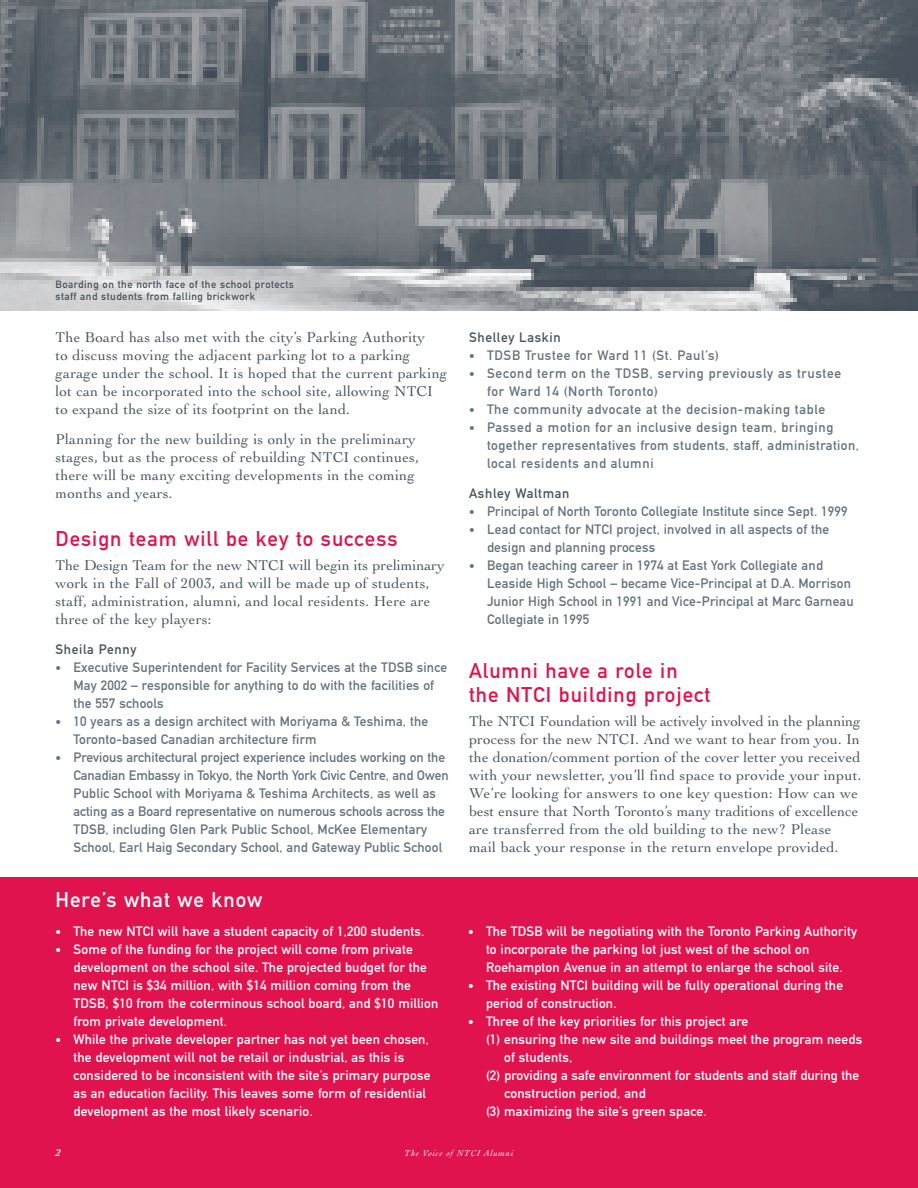
<style>
.page{position:relative;width:918px;height:1188px;background:#fff}
.page>*{position:absolute;margin:0;border:0;box-sizing:border-box;transform-origin:0 0}
.t1{font:21px/24px "DIN Mittelschrift";letter-spacing:.05em;color:#e1134f}
.t2{font:21px "DIN Mittelschrift";letter-spacing:.05em;color:#fff}
.t3{font:15px/18px "Cochin";letter-spacing:.015em;color:#455560}
.t4{font:13.5px/18px "DIN Mittelschrift";letter-spacing:.015em;color:#fff}
.t5{font:13.5px/18px "DIN Mittelschrift";letter-spacing:.015em;color:#64747f}
.t6{font:13.5px/18px "DIN Mittelschrift";letter-spacing:.05em;color:#64747f}
.t7{font:13.5px/18px "DIN Mittelschrift";letter-spacing:.055em;color:#64747f}
.t8{font:13.5px "DIN Mittelschrift";letter-spacing:.05em;color:#455560}
.t9{font:10.5px/12px "DIN Mittelschrift";letter-spacing:.05em;color:#455560}
.t10{font:italic 700 10.5px "Cochin";color:#fff}
.t11{font:italic 9px "Cochin";letter-spacing:.09em;color:#fff}
.s1{font-size:11.25px}
</style>
<div class="page">
<div style="left:0;top:878px;width:918px;height:310px;background:#e1134f"></div>
<img style="left:0;top:0;width:918px;height:310px">
<p class="t9" style="left:56px;top:279px;width:240px">Boarding on the north face of the school protects staff and students from falling brickwork</p>
<p class="t3" style="left:56px;top:329px;width:393px">The Board has also met with the city’s Parking Authority<br>to discuss moving the adjacent parking lot to a parking garage under the school. It is hoped that the current parking lot can be incorporated into the school site, allowing NTCI to expand the size of its footprint on the land.</p>
<p class="t3" style="left:56px;top:431px;width:365px">Planning for the new building is only in the preliminary stages, but as the process of rebuilding NTCI continues, there will be many exciting developments in the coming months and years.</p>
<h1 class="t1" style="left:56px;top:529px;width:344px">Design team will be key to success</h1>
<p class="t3" style="left:56px;top:557px;width:391px">The Design Team for the new NTCI will begin its preliminary work in the Fall of 2003, and will be made up of students, staff, administration, alumni, and local residents. Here are three of the key players:</p>
<p class="t8" style="left:56px;top:644px;width:82px">Sheila Penny</p>
<p class="t5" style="left:74px;top:660px;width:375px;text-indent:-18px"><span class="s1">•</span> Executive Superintendent for Facility Services at the TDSB since<br>May 2002 – responsible for anything to do with the facilities of the 557 schools</p>
<p class="t5" style="left:74px;top:714px;width:356px;text-indent:-18px"><span class="s1">•</span> 10 years as a design architect with Moriyama &amp; Teshima, the<br>Toronto-based Canadian architecture firm</p>
<p class="t5" style="left:74px;top:750px;width:377px;text-indent:-18px"><span class="s1">•</span> Previous architectural project experience includes working on the Canadian Embassy in Tokyo, the North York Civic Centre, and Owen Public School with Moriyama &amp; Teshima Architects, as well as acting as a Board representative on numerous schools across the TDSB, including Glen Park Public School, McKee Elementary School, Earl Haig Secondary School, and Gateway Public School</p>
<h1 class="t2" style="left:56px;top:892px;width:208px">Here’s what we know</h1>
<p class="t4" style="left:56px;top:924px;width:370px"><span class="s1">•</span> The new NTCI will have a student capacity of 1,200 students.</p>
<p class="t4" style="left:74px;top:942px;width:366px;text-indent:-18px"><span class="s1">•</span> Some of the funding for the project will come from private development on the school site. The projected budget for the new NTCI is $34 million, with $14 million coming from the TDSB, $10 from the coterminous school board, and $10 million from private development.</p>
<p class="t4" style="left:74px;top:1032px;width:358px;text-indent:-18px"><span class="s1">•</span> While the private developer partner has not yet been chosen, the development will not be retail or industrial, as this is considered to be inconsistent with the site’s primary purpose as an education facility. This leaves some form of residential development as the most likely scenario.</p>
<p class="t8" style="left:469px;top:332px;width:93px">Shelley Laskin</p>
<p class="t6" style="left:469px;top:348px;width:251px"><span class="s1">•</span> TDSB Trustee for Ward 11 (St. Paul’s)</p>
<p class="t7" style="left:487px;top:366px;width:356px;text-indent:-18px"><span class="s1">•</span> Second term on the TDSB, serving previously as trustee for Ward 14 (North Toronto)</p>
<p class="t6" style="left:469px;top:402px;width:358px"><span class="s1">•</span> The community advocate at the decision-making table</p>
<p class="t6" style="left:487px;top:420px;width:374px;text-indent:-18px"><span class="s1">•</span> Passed a motion for an inclusive design team, bringing together representatives from students, staff, administration, local residents and alumni</p>
<p class="t8" style="left:469px;top:488px;width:102px">Ashley Waltman</p>
<p class="t5" style="left:469px;top:504px;width:380px"><span class="s1">•</span> Principal of North Toronto Collegiate Institute since Sept. 1999</p>
<p class="t5" style="left:487px;top:522px;width:344px;text-indent:-18px"><span class="s1">•</span> Lead contact for NTCI project, involved in all aspects of the design and planning process</p>
<p class="t5" style="left:487px;top:558px;width:368px;text-indent:-18px"><span class="s1">•</span> Began teaching career in 1974 at East York Collegiate and Leaside High School – became Vice-Principal at D.A. Morrison Junior High School in 1991 and Vice-Principal at Marc Garneau Collegiate in 1995</p>
<h1 class="t1" style="left:469px;top:661px;width:243px">Alumni have a role in the NTCI building project</h1>
<p class="t3" style="left:469px;top:713px;width:394px">The NTCI Foundation will be actively involved in the planning process for the new NTCI. And we want to hear from you. In the donation/comment portion of the cover letter you received with your newsletter, you’ll find space to provide your input.<br>We’re looking for answers to one key question: How can we best ensure that North Toronto’s many traditions of excellence are transferred from the old building to the new? Please mail back your response in the return envelope provided.</p>
<p class="t4" style="left:486px;top:924px;width:373px;text-indent:-18px"><span class="s1">•</span> The TDSB will be negotiating with the Toronto Parking Authority to incorporate the parking lot just west of the school on<br>Roehampton Avenue in an attempt to enlarge the school site.</p>
<p class="t4" style="left:486px;top:978px;width:359px;text-indent:-18px"><span class="s1">•</span> The existing NTCI building will be fully operational during the period of construction.</p>
<p class="t4" style="left:468px;top:1014px;width:282px"><span class="s1">•</span> Three of the key priorities for this project are</p>
<p class="t4" style="left:486px;top:1032px;width:378px">(1) ensuring the new site and buildings meet the program needs</p>
<p class="t4" style="left:504px;top:1050px;width:70px">of students,</p>
<p class="t4" style="left:486px;top:1068px;width:375px">(2) providing a safe environment for students and staff during the</p>
<p class="t4" style="left:504px;top:1086px;width:143px">construction period, and</p>
<p class="t4" style="left:486px;top:1104px;width:222px">(3) maximizing the site’s green space.</p>
<p class="t10" style="left:56px;top:1149px;width:7px">2</p>
<p class="t11" style="left:405px;top:1150px;width:110px">The Voice of NTCI Alumni</p>
</div>
